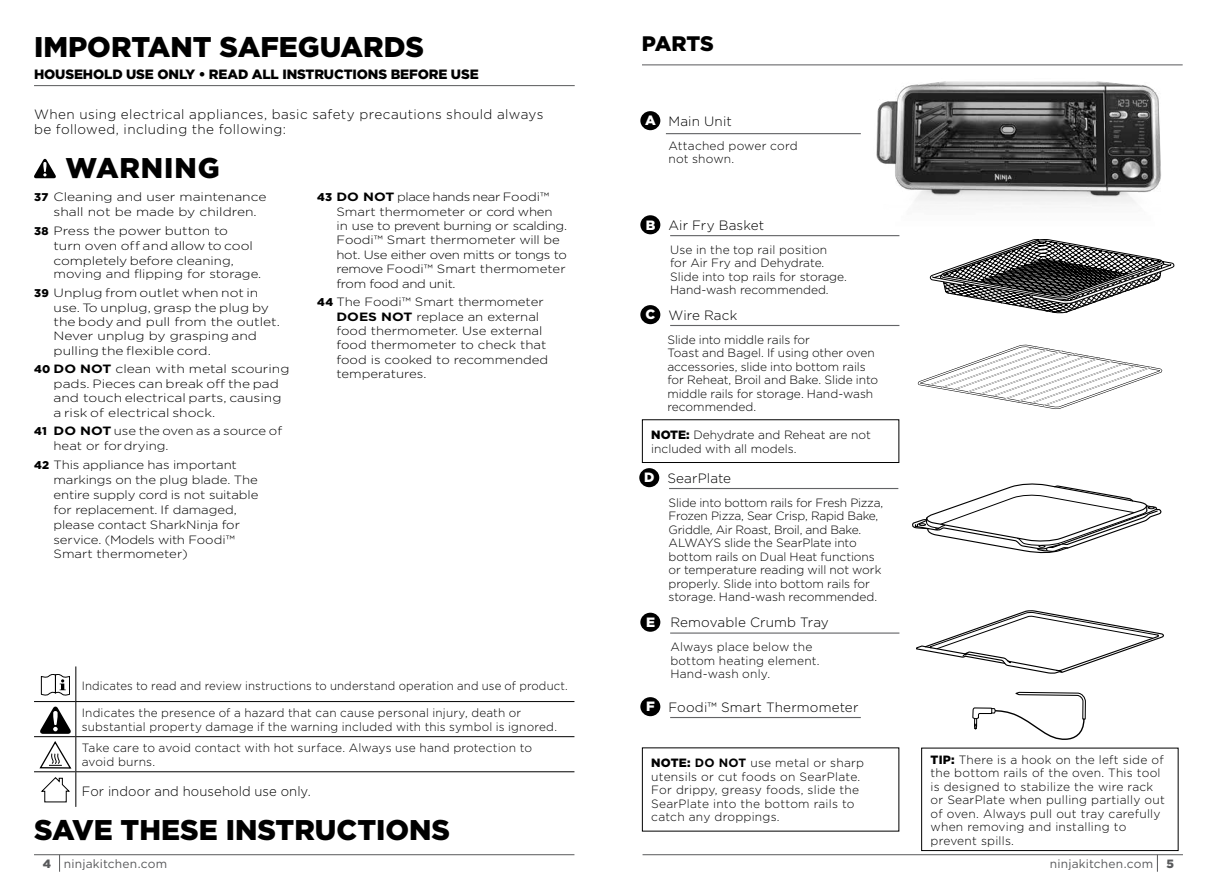
<style>
.page{position:relative;width:1217px;height:893px;background:#fff}
.page>*{position:absolute;margin:0;border:0;box-sizing:border-box;transform-origin:0 0}
.t1{font:900 28.5px "Gotham";color:#000}
.t2{font:900 28.5px "Gotham";letter-spacing:.03em;color:#000}
.t3{font:900 21px "Gotham";letter-spacing:-.005em;color:#000}
.t4{font:300 13.5px/15px "Gotham";letter-spacing:.015em;color:#000}
.t5{font:900 13.5px "Gotham";letter-spacing:-.01em;color:#000}
.t6{font:300 12px/13.5px "Gotham";color:#000}
.t7{font:300 12px/14.4px "Gotham";color:#000;scale:1.1 1}
.t8{font:300 12px/14.4px "Gotham";color:#000;scale:1.15 1}
.t9{font:300 12px/13.5px "Gotham";letter-spacing:.02em;color:#000}
.t10{font:300 12px/14.4px "Gotham";letter-spacing:-.02em;color:#000;scale:1.1 1}
.t11{font:300 12px "Gotham";color:#000;scale:.95 1}
.t12{font:12px "Gotham";letter-spacing:.015em;color:#58595b}
.s1{font-weight:900;font-size:11.25px}
.s2{font-weight:700}
.s3{font-weight:900;color:#fff}
.s4{font-weight:900}
</style>
<div class="page">
<hr style="left:34px;top:85px;width:540px;height:1px;background:#58595b">
<hr style="left:34px;top:854px;width:540px;height:1px;background:#58595b">
<svg style="left:59px;top:855px;width:1px;height:17px"></svg>
<hr style="left:642px;top:854px;width:540px;height:1px;background:#58595b">
<svg style="left:1156px;top:855px;width:1px;height:16px"></svg>
<svg style="left:34px;top:158px;width:22px;height:20px"></svg>
<hr style="left:75px;top:666px;width:1px;height:35px;background:#000">
<hr style="left:34px;top:701px;width:42px;height:1px;background:#000">
<hr style="left:76px;top:701px;width:498px;height:1px;background:#000">
<hr style="left:75px;top:702px;width:1px;height:34px;background:#000">
<hr style="left:34px;top:736px;width:42px;height:1px;background:#000">
<hr style="left:76px;top:736px;width:498px;height:1px;background:#000">
<hr style="left:75px;top:737px;width:1px;height:34px;background:#000">
<hr style="left:34px;top:771px;width:42px;height:1px;background:#000">
<hr style="left:76px;top:771px;width:498px;height:1px;background:#000">
<hr style="left:75px;top:772px;width:1px;height:35px;background:#000">
<svg style="left:39px;top:741px;width:33px;height:28px"></svg>
<svg style="left:40px;top:706px;width:31px;height:28px"></svg>
<svg style="left:41px;top:777px;width:29px;height:25px"></svg>
<svg style="left:41px;top:674px;width:29px;height:21px"></svg>
<hr style="left:642px;top:65px;width:540px;height:1px;background:#58595b">
<svg style="left:917px;top:345px;width:244px;height:63px"></svg>
<hr style="left:665px;top:133px;width:195px;height:1px;background:#636466">
<div style="left:640px;top:111px;width:20px;height:19px;background:#000;border-radius:50%"></div>
<hr style="left:670px;top:717px;width:190px;height:1px;background:#636466">
<div style="left:640px;top:697px;width:20px;height:19px;background:#000;border-radius:50%"></div>
<hr style="left:670px;top:325px;width:229px;height:1px;background:#636466">
<div style="left:640px;top:305px;width:20px;height:19px;background:#000;border-radius:50%"></div>
<svg style="left:916px;top:611px;width:247px;height:63px"></svg>
<hr style="left:670px;top:632px;width:229px;height:2px;background:#636466">
<div style="left:640px;top:613px;width:20px;height:19px;background:#000;border-radius:50%"></div>
<svg style="left:912px;top:483px;width:249px;height:70px"></svg>
<hr style="left:669px;top:488px;width:229px;height:1px;background:#636466">
<div style="left:639px;top:468px;width:20px;height:19px;background:#000;border-radius:50%"></div>
<svg style="left:929px;top:239px;width:244px;height:74px"></svg>
<hr style="left:670px;top:235px;width:229px;height:1px;background:#636466">
<div style="left:640px;top:215px;width:20px;height:19px;background:#000;border-radius:50%"></div>
<div style="left:642px;top:419px;width:257px;height:44px;border:1px solid #000"></div>
<img style="left:876px;top:81px;width:285px;height:124px">
<div style="left:921px;top:748px;width:257px;height:103px;border:1px solid #000"></div>
<svg style="left:972px;top:692px;width:113px;height:48px"></svg>
<h1 class="t1" style="left:34px;top:27px;width:391px">IMPORTANT SAFEGUARDS</h1>
<p class="t5" style="left:34px;top:64px;width:446px">HOUSEHOLD USE ONLY • READ ALL INSTRUCTIONS BEFORE USE</p>
<p class="t4" style="left:34px;top:107px;width:511px">When using electrical appliances, basic safety precautions should always be followed, including the following:</p>
<h1 class="t2" style="left:66px;top:149px;width:155px">WARNING</h1>
<p class="t8" style="left:54px;top:189px;width:187px;text-indent:-20px"><span class="s1">37</span> Cleaning and user maintenance shall not be made by children.</p>
<p class="t8" style="left:54px;top:223px;width:175px;line-height:15px;text-indent:-20px"><span class="s1">38</span> Press the power button to turn oven off and allow to cool completely before cleaning,</p>
<p class="t7" style="left:34px;top:265px;width:208px;line-height:18.6px;text-align:right">moving and flipping for storage.<br><span class="s1">39</span> Unplug from outlet when not in</p>
<p class="t8" style="left:54px;top:300px;width:198px">use. To unplug, grasp the plug by the body and pull from the outlet.<br>Never unplug by grasping and pulling the flexible cord.</p>
<p class="t8" style="left:54px;top:362px;width:207px;text-indent:-20px"><span class="s1">40</span> <span class="s2">DO NOT</span> clean with metal scouring pads. Pieces can break off the pad and touch electrical parts, causing a risk of electrical shock.</p>
<p class="t7" style="left:54px;top:423px;width:209px;text-indent:-20px"><span class="s1">41</span> <span class="s2">DO NOT</span> use the oven as a source of heat or for drying.</p>
<p class="t7" style="left:54px;top:457px;width:188px;line-height:14.9px;text-indent:-20px"><span class="s1">42</span> This appliance has important markings on the plug blade. The entire supply cord is not suitable for replacement. If damaged, please contact SharkNinja for service. (Models with Foodi™<br>Smart thermometer)</p>
<p class="t10" style="left:336px;top:189px;width:211px;text-indent:-20px"><span class="s1">43</span> <span class="s2">DO NOT</span> place hands near Foodi™<br>Smart thermometer or cord when<br>in use to prevent burning or scalding.<br>Foodi™ Smart thermometer will be hot. Use either oven mitts or tongs to remove Foodi™ Smart thermometer from food and unit.</p>
<p class="t7" style="left:336px;top:294px;width:194px;text-indent:-19px"><span class="s1">44</span> The Foodi™ Smart thermometer<br><span class="s2">DOES NOT</span> replace an external food thermometer. Use external food thermometer to check that food is cooked to recommended temperatures.</p>
<p class="t11" style="left:82px;top:678px;width:513px">Indicates to read and review instructions to understand operation and use of product.</p>
<p class="t6" style="left:82px;top:706px;width:476px">Indicates the presence of a hazard that can cause personal injury, death or substantial property damage if the warning included with this symbol is ignored.</p>
<p class="t6" style="left:82px;top:741px;width:451px">Take care to avoid contact with hot surface. Always use hand protection to avoid burns.</p>
<p class="t4" style="left:82px;top:783px;width:230px">For indoor and household use only.</p>
<h1 class="t1" style="left:34px;top:810px;width:417px">SAVE THESE INSTRUCTIONS</h1>
<h2 class="t3" style="left:642px;top:29px;width:73px">PARTS</h2>
<p class="t4" style="left:645px;top:113px;width:88px"><span class="s3">A</span> Main Unit</p>
<p class="t6" style="left:668px;top:138px;width:131px">Attached power cord not shown.</p>
<p class="t4" style="left:645px;top:217px;width:120px"><span class="s3">B</span> Air Fry Basket</p>
<p class="t6" style="left:670px;top:242px;width:178px">Use in the top rail position for Air Fry and Dehydrate.<br>Slide into top rails for storage.<br>Hand-wash recommended.</p>
<p class="t4" style="left:645px;top:307px;width:93px"><span class="s3">C</span> Wire Rack</p>
<p class="t6" style="left:667px;top:332px;width:212px">Slide into middle rails for<br>Toast and Bagel. If using other oven accessories, slide into bottom rails for Reheat, Broil and Bake. Slide into middle rails for storage. Hand-wash recommended.</p>
<p class="t6" style="left:651px;top:428px;width:221px"><span class="s4">NOTE:</span> Dehydrate and Reheat are not included with all models.</p>
<p class="t4" style="left:644px;top:470px;width:88px"><span class="s3">D</span> SearPlate</p>
<p class="t6" style="left:668px;top:495px;width:216px">Slide into bottom rails for Fresh Pizza, Frozen Pizza, Sear Crisp, Rapid Bake, Griddle, Air Roast, Broil, and Bake.<br>ALWAYS slide the SearPlate into bottom rails on Dual Heat functions or temperature reading will not work properly. Slide into bottom rails for storage. Hand-wash recommended.</p>
<p class="t4" style="left:646px;top:615px;width:184px"><span class="s3">E</span> Removable Crumb Tray</p>
<p class="t6" style="left:670px;top:640px;width:151px">Always place below the bottom heating element.<br>Hand-wash only.</p>
<p class="t4" style="left:646px;top:699px;width:214px"><span class="s3">F</span> Foodi™ Smart Thermometer</p>
<p class="t9" style="left:651px;top:756px;width:214px"><span class="s4">NOTE:</span> <span class="s2">DO NOT</span> use metal or sharp utensils or cut foods on SearPlate.<br>For drippy, greasy foods, slide the<br>SearPlate into the bottom rails to catch any droppings.</p>
<p class="t9" style="left:930px;top:752px;width:236px"><span class="s4">TIP:</span> There is a hook on the left side of the bottom rails of the oven. This tool is designed to stabilize the wire rack or SearPlate when pulling partially out of oven. Always pull out tray carefully when removing and installing to prevent spills.</p>
<p class="t12" style="left:43px;top:856px;width:126px"><span class="s4">4</span> ninjakitchen.com</p>
<p class="t12" style="left:1049px;top:856px;width:125px">ninjakitchen.com <span class="s4">5</span></p>
</div>
